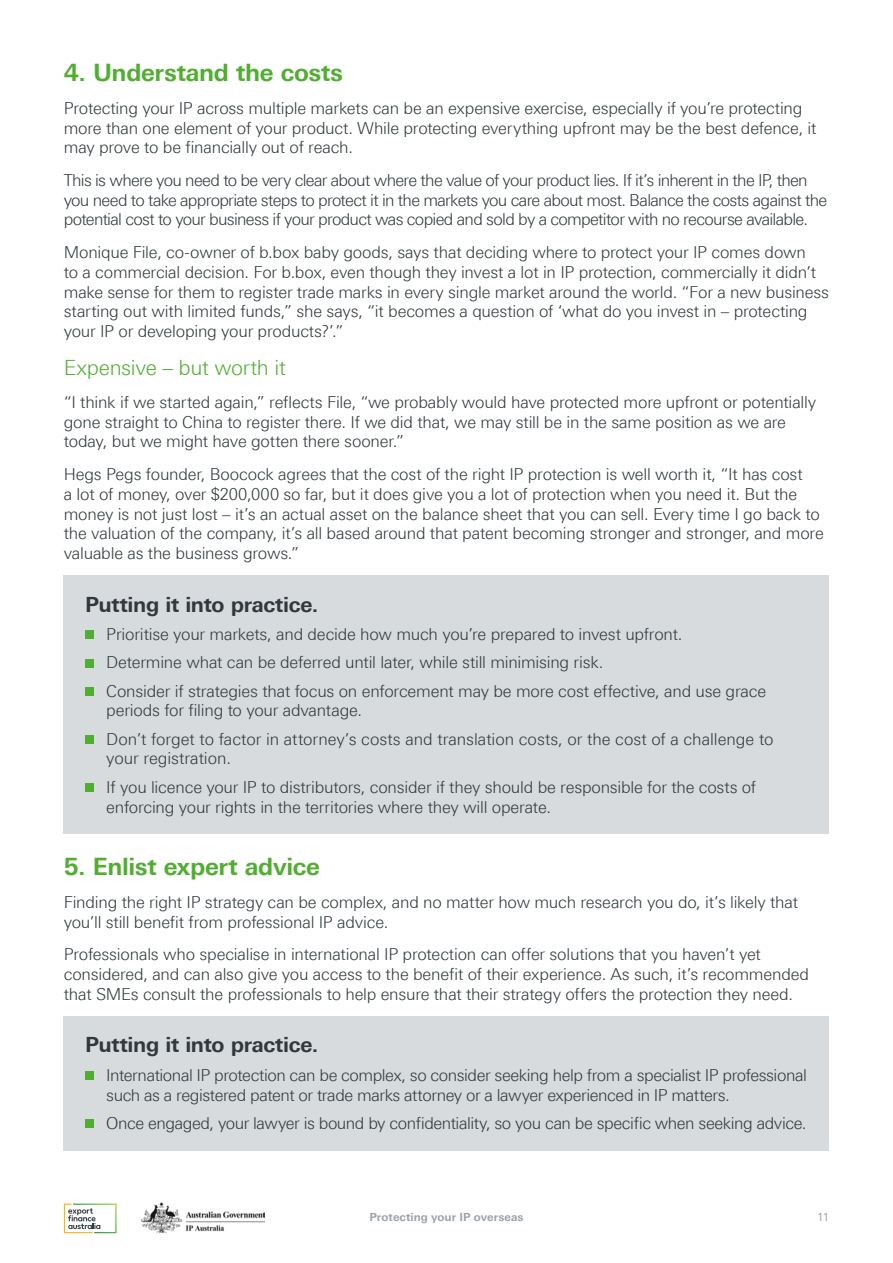
<style>
.page{position:relative;width:893px;height:1263px;background:#fff}
.page>*{position:absolute;margin:0;border:0;box-sizing:border-box;transform-origin:0 0}
.t1{font:700 24px "Linotype Univers 630";letter-spacing:-.015em;color:#52ae32}
.t2{font:700 21px "Linotype Univers 630";letter-spacing:-.015em;color:#30383b}
.t3{font:300 21px "Linotype Univers 330";letter-spacing:-.015em;color:#52ae32}
.t4{font:300 16.5px/19.8px "Linotype Univers 330";letter-spacing:-.015em;color:#30383b}
.t5{font:300 16.5px/19.8px "Linotype Univers 330";letter-spacing:-.045em;color:#30383b}
.t6{font:700 11.25px "Linotype Univers 630";letter-spacing:.005em;color:#9ba2a7}
.t7{font:11.25px "Linotype Univers 430";color:#9ba2a7}
</style>
<div class="page">
<img style="left:141px;top:1202px;width:123px;height:30px">
<svg style="left:64px;top:1203px;width:52px;height:30px"></svg>
<div style="left:64px;top:575px;width:765px;height:259px;background:#d7dbdd"></div>
<div style="left:85px;top:631px;width:9px;height:8px;background:#52ae32"></div>
<div style="left:85px;top:659px;width:9px;height:8px;background:#52ae32"></div>
<div style="left:85px;top:687px;width:9px;height:9px;background:#52ae32"></div>
<div style="left:85px;top:735px;width:9px;height:9px;background:#52ae32"></div>
<div style="left:85px;top:783px;width:9px;height:9px;background:#52ae32"></div>
<div style="left:64px;top:1016px;width:765px;height:134px;background:#d7dbdd"></div>
<div style="left:85px;top:1071px;width:9px;height:9px;background:#52ae32"></div>
<div style="left:85px;top:1119px;width:9px;height:9px;background:#52ae32"></div>
<h1 class="t1" style="left:64px;top:58px;width:281px">4. Understand the costs</h1>
<p class="t4" style="left:64px;top:98px;width:754px">Protecting your IP across multiple markets can be an expensive exercise, especially if you’re protecting more than one element of your product. While protecting everything upfront may be the best defence, it may prove to be financially out of reach.</p>
<p class="t5" style="left:64px;top:170px;width:765px">This is where you need to be very clear about where the value of your product lies. If it’s inherent in the IP, then you need to take appropriate steps to protect it in the markets you care about most. Balance the costs against the potential cost to your business if your product was copied and sold by a competitor with no recourse available.</p>
<p class="t4" style="left:64px;top:242px;width:767px">Monique File, co-owner of b.box baby goods, says that deciding where to protect your IP comes down<br>to a commercial decision. For b.box, even though they invest a lot in IP protection, commercially it didn’t make sense for them to register trade marks in every single market around the world. “For a new business starting out with limited funds,” she says, “it becomes a question of ‘what do you invest in – protecting your IP or developing your products?’.”</p>
<p class="t3" style="left:64px;top:355px;width:224px">Expensive – but worth it</p>
<p class="t4" style="left:64px;top:392px;width:754px">“I think if we started again,” reflects File, “we probably would have protected more upfront or potentially gone straight to China to register there. If we did that, we may still be in the same position as we are today, but we might have gotten there sooner.”</p>
<p class="t4" style="left:64px;top:464px;width:761px">Hegs Pegs founder, Boocock agrees that the cost of the right IP protection is well worth it, “It has cost<br>a lot of money, over $200,000 so far, but it does give you a lot of protection when you need it. But the money is not just lost – it’s an actual asset on the balance sheet that you can sell. Every time I go back to the valuation of the company, it’s all based around that patent becoming stronger and stronger, and more valuable as the business grows.”</p>
<p class="t2" style="left:85px;top:591px;width:235px">Putting it into practice.</p>
<p class="t4" style="left:106px;top:620px;width:661px;line-height:28.3px">Prioritise your markets, and decide how much you’re prepared to invest upfront.<br>Determine what can be deferred until later, while still minimising risk.<br>Consider if strategies that focus on enforcement may be more cost effective, and use grace</p>
<p class="t4" style="left:106px;top:696px;width:669px;line-height:28.3px">periods for filing to your advantage.<br>Don’t forget to factor in attorney’s costs and translation costs, or the cost of a challenge to</p>
<p class="t4" style="left:106px;top:744px;width:651px;line-height:28.3px">your registration.<br>If you licence your IP to distributors, consider if they should be responsible for the costs of</p>
<p class="t4" style="left:106px;top:797px;width:446px">enforcing your rights in the territories where they will operate.</p>
<h1 class="t1" style="left:64px;top:852px;width:258px">5. Enlist expert advice</h1>
<p class="t4" style="left:64px;top:892px;width:736px">Finding the right IP strategy can be complex, and no matter how much research you do, it’s likely that you’ll still benefit from professional IP advice.</p>
<p class="t4" style="left:64px;top:944px;width:747px">Professionals who specialise in international IP protection can offer solutions that you haven’t yet considered, and can also give you access to the benefit of their experience. As such, it’s recommended that SMEs consult the professionals to help ensure that their strategy offers the protection they need.</p>
<p class="t2" style="left:85px;top:1032px;width:235px">Putting it into practice.</p>
<p class="t4" style="left:106px;top:1065px;width:702px">International IP protection can be complex, so consider seeking help from a specialist IP professional such as a registered patent or trade marks attorney or a lawyer experienced in IP matters.</p>
<p class="t4" style="left:106px;top:1113px;width:702px">Once engaged, your lawyer is bound by confidentiality, so you can be specific when seeking advice.</p>
<p class="t6" style="left:369px;top:1210px;width:156px">Protecting your IP overseas</p>
<p class="t7" style="left:817px;top:1211px;width:13px">11</p>
</div>
